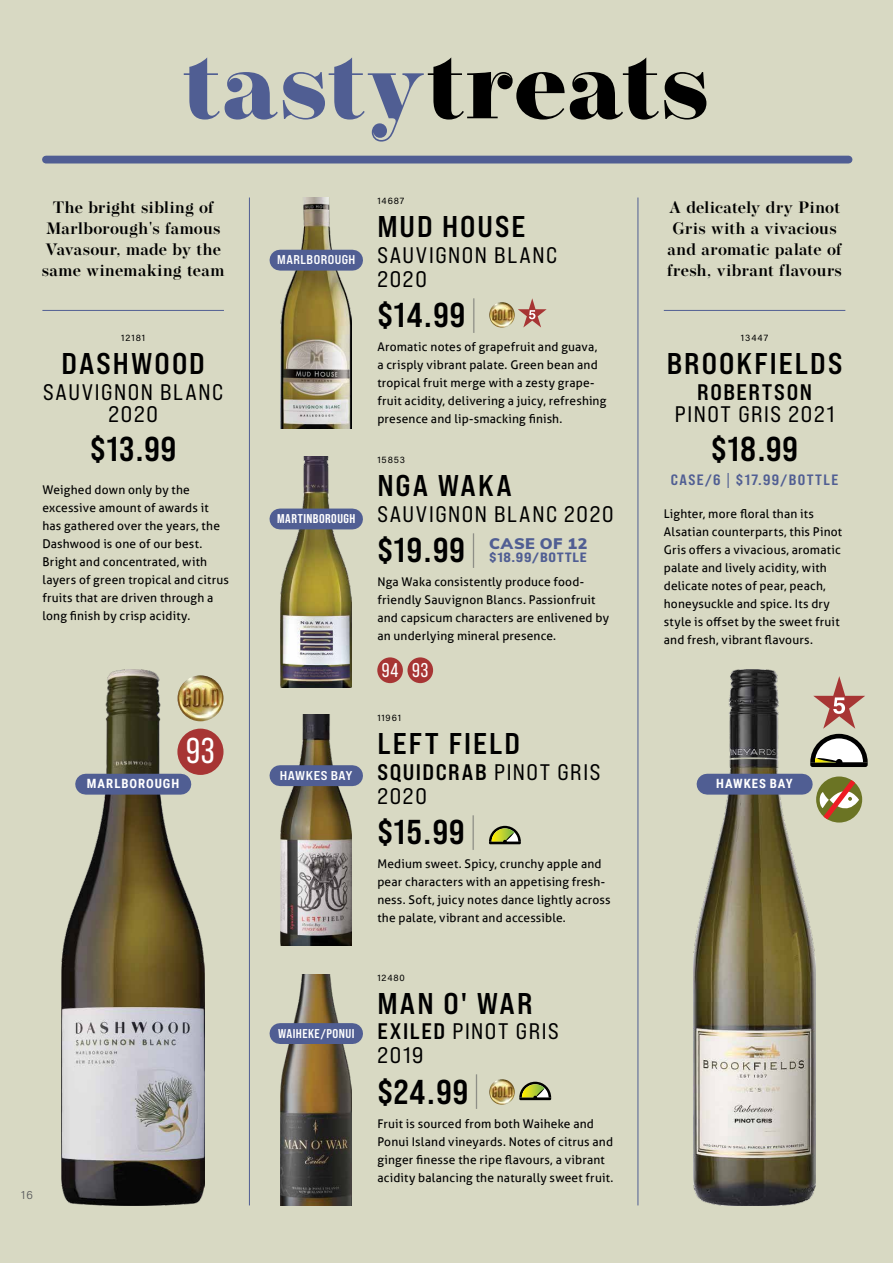
<style>
.page{position:relative;width:893px;height:1263px;background:#d8d9c3}
.page>*{position:absolute;margin:0;border:0;box-sizing:border-box;transform-origin:0 0}
.t1{font:800 97.5px "Operetta 12";letter-spacing:.005em;color:#000}
.t2{font:35.7px "Bebas Neue Pro";color:#fff}
.t3{font:34.5px "Bebas Neue Pro Sm E Bd";letter-spacing:.025em;color:#000}
.t4{font:30px "Bebas Neue Pro Exp Bd";letter-spacing:.07em;color:#000}
.t5{font:22.5px/24px "Bebas Neue Pro Exp Rg";letter-spacing:.075em;color:#000}
.t6{font:22.5px "Bebas Neue Pro Exp Bd";letter-spacing:.07em;color:#000}
.t7{font:19.8px "Bebas Neue Pro";color:#fff}
.t8{font:600 16.5px/21px "Operetta 12";letter-spacing:.02em;color:#000;text-align:center}
.t9{font:15px "Bebas Neue Pro Sm E Bd";letter-spacing:.085em;color:#505e93;scale:1.1 1}
.t10{font:900 15px "Muli";letter-spacing:.03em;color:#505e93;scale:1.07 1}
.t11{font:13.5px "Bebas Neue Pro Exp Eb";letter-spacing:.05em;color:#505e93;scale:1.1 1}
.t12{font:700 12.75px "Roboto Condensed";letter-spacing:.075em;color:#fff}
.t13{font:700 12.75px "Bebas Neue Pro";letter-spacing:.035em;color:#fff;scale:1.1 1}
.t14{font:12.75px "Bebas Neue Pro Sm E Bd";letter-spacing:.03em;color:#fff}
.t15{font:12.75px "Bebas Neue Pro Exp Bd";letter-spacing:.04em;color:#fff}
.t16{font:12.75px "Bebas Neue Pro Exp Bd";letter-spacing:.04em;color:#fff;scale:1.1 1}
.t17{font:12px/18px "Aller";letter-spacing:.015em;color:#000}
.t18{font:300 12px "Acumin Pro";color:#58595b}
.t19{font:9px "Acumin Pro";letter-spacing:.1em;color:#000}
.s1{color:#505e93}
.s2{font-family:"Bebas Neue Pro";font-weight:300;color:#58595b}
.s3{font-family:"Bebas Neue Pro Exp Rg"}
.s4{font-family:"Bebas Neue Pro Exp Bd"}
.s5{font-family:"Bebas Neue Pro"}
</style>
<div class="page">
<div style="left:46px;top:156px;width:802px;height:7px;background:#505e93"></div>
<img style="left:61px;top:669px;width:143px;height:536px">
<hr style="left:638px;top:197px;width:1px;height:1008px;background:#505e93">
<hr style="left:42px;top:310px;width:182px;height:1px;background:#505e93">
<div style="left:86px;top:774px;width:95px;height:21px;background:#505e93"></div>
<img style="left:281px;top:198px;width:71px;height:231px">
<img style="left:281px;top:456px;width:71px;height:232px">
<img style="left:281px;top:715px;width:71px;height:231px">
<img style="left:281px;top:974px;width:71px;height:231px">
<hr style="left:664px;top:310px;width:181px;height:1px;background:#505e93">
<div style="left:280px;top:508px;width:73px;height:21px;background:#505e93"></div>
<hr style="left:249px;top:197px;width:1px;height:1008px;background:#505e93">
<div style="left:280px;top:250px;width:73px;height:21px;background:#505e93"></div>
<div style="left:280px;top:1023px;width:73px;height:21px;background:#505e93"></div>
<div style="left:280px;top:765px;width:73px;height:21px;background:#505e93"></div>
<img style="left:694px;top:669px;width:121px;height:536px">
<div style="left:707px;top:774px;width:95px;height:21px;background:#505e93"></div>
<img style="left:177px;top:675px;width:46px;height:46px;border-radius:23px">
<div style="left:177px;top:729px;width:46px;height:46px;background:#a73534;border-radius:50%"></div>
<svg style="left:518px;top:298px;width:29px;height:29px"></svg>
<img style="left:489px;top:302px;width:26px;height:26px;border-radius:13px">
<div style="left:377px;top:657px;width:26px;height:26px;background:#a73534;border-radius:50%"></div>
<div style="left:407px;top:657px;width:26px;height:26px;background:#a73534;border-radius:50%"></div>
<svg style="left:489px;top:826px;width:32px;height:18px"></svg>
<img style="left:489px;top:1079px;width:26px;height:26px;border-radius:13px">
<svg style="left:519px;top:1082px;width:32px;height:18px"></svg>
<svg style="left:810px;top:676px;width:58px;height:91px"></svg>
<div style="left:836px;top:759px;width:6px;height:7px;background:#000;border-radius:50%"></div>
<div style="left:816px;top:776px;width:46px;height:46px;background:#6b7424;border-radius:50%"></div>
<svg style="left:819px;top:780px;width:40px;height:39px"></svg>
<h1 class="t1" style="left:183px;top:28px;width:528px"><span class="s1">tasty</span>treats</h1>
<h3 class="t8" style="left:42px;top:197px;width:184px">The bright sibling of<br>Marlborough's famous<br>Vavasour, made by the same winemaking team</h3>
<p class="t19" style="left:121px;top:332px;width:25px">12181</p>
<h3 class="t4" style="left:62px;top:345px;width:145px">DASHWOOD</h3>
<h3 class="t5" style="left:43px;top:380px;width:181px;line-height:22.5px;text-align:center">SAUVIGNON BLANC<br>2020</h3>
<h3 class="t3" style="left:90px;top:429px;width:88px">$13.99</h3>
<p class="t17" style="left:42px;top:480px;width:188px">Weighed down only by the excessive amount of awards it has gathered over the years, the<br>Dashwood is one of our best.<br>Bright and concentrated, with layers of green tropical and citrus fruits that are driven through a long finish by crisp acidity.</p>
<p class="t12" style="left:87px;top:775px;width:94px">MARLBOROUGH</p>
<h2 class="t2" style="left:186px;top:731px;width:30px">93</h2>
<p class="t18" style="left:21px;top:1187px;width:13px">16</p>
<p class="t15" style="left:277px;top:252px;width:80px">MARLBOROUGH</p>
<p class="t13" style="left:277px;top:511px;width:72px">MARTINBOROUGH</p>
<p class="t16" style="left:280px;top:767px;width:68px">HAWKES BAY</p>
<p class="t14" style="left:278px;top:1026px;width:78px">WAIHEKE/PONUI</p>
<p class="t19" style="left:377px;top:195px;width:29px">14687</p>
<h3 class="t4" style="left:377px;top:208px;width:150px">MUD HOUSE</h3>
<h3 class="t5" style="left:377px;top:242px;width:181px">SAUVIGNON BLANC<br>2020</h3>
<h3 class="t3" style="left:377px;top:295px;width:103px">$14.99<span class="s2">|</span></h3>
<p class="t17" style="left:377px;top:338px;width:230px">Aromatic notes of grapefruit and guava, a crisply vibrant palate. Green bean and tropical fruit merge with a zesty grape&shy;fruit acidity, delivering a juicy, refreshing presence and lip-smacking finish.</p>
<p class="t19" style="left:377px;top:454px;width:29px">15853</p>
<h3 class="t4" style="left:377px;top:467px;width:136px">NGA WAKA</h3>
<h3 class="t5" style="left:377px;top:501px;width:238px">SAUVIGNON BLANC 2020</h3>
<h3 class="t3" style="left:377px;top:530px;width:103px">$19.99<span class="s2">|</span></h3>
<p class="t17" style="left:377px;top:573px;width:233px">Nga Waka consistently produce food&shy;friendly Sauvignon Blancs. Passionfruit and capsicum characters are enlivened by an underlying mineral presence.</p>
<p class="t10" style="left:489px;top:532px;width:93px">CASE OF 12</p>
<p class="t11" style="left:489px;top:549px;width:90px">$18.99/BOTTLE</p>
<h3 class="t7" style="left:382px;top:659px;width:48px">94 93</h3>
<p class="t19" style="left:377px;top:712px;width:25px">11961</p>
<h3 class="t4" style="left:377px;top:725px;width:144px">LEFT FIELD</h3>
<h3 class="t6" style="left:377px;top:758px;width:224px">SQUIDCRAB <span class="s3">PINOT GRIS</span></h3>
<h3 class="t5" style="left:377px;top:783px;width:51px">2020</h3>
<h3 class="t3" style="left:377px;top:812px;width:103px">$15.99<span class="s2">|</span></h3>
<p class="t17" style="left:377px;top:855px;width:235px">Medium sweet. Spicy, crunchy apple and pear characters with an appetising fresh&shy;ness. Soft, juicy notes dance lightly across the palate, vibrant and accessible.</p>
<p class="t19" style="left:377px;top:971px;width:29px">12480</p>
<h3 class="t4" style="left:377px;top:985px;width:157px">MAN O' WAR</h3>
<h3 class="t5" style="left:377px;top:1019px;width:183px"><span class="s4">EXILED</span> PINOT GRIS<br>2019</h3>
<h3 class="t3" style="left:377px;top:1071px;width:106px">$24.99<span class="s2">|</span></h3>
<p class="t17" style="left:377px;top:1114px;width:238px">Fruit is sourced from both Waiheke and Ponui Island vineyards. Notes of citrus and ginger finesse the ripe flavours, a vibrant acidity balancing the naturally sweet fruit.</p>
<h3 class="t8" style="left:667px;top:197px;width:176px">A delicately dry Pinot<br>Gris with a vivacious and aromatic palate of fresh, vibrant flavours</h3>
<p class="t19" style="left:741px;top:332px;width:29px">13447</p>
<h3 class="t4" style="left:667px;top:345px;width:177px">BROOKFIELDS</h3>
<h3 class="t6" style="left:697px;top:378px;width:116px">ROBERTSON</h3>
<h3 class="t5" style="left:675px;top:402px;width:161px">PINOT GRIS 2021</h3>
<h3 class="t3" style="left:711px;top:429px;width:88px">$18.99</h3>
<p class="t9" style="left:671px;top:471px;width:154px">CASE/6 <span class="s5">|</span> $17.99/BOTTLE</p>
<p class="t17" style="left:664px;top:504px;width:180px">Lighter, more floral than its<br>Alsatian counterparts, this Pinot<br>Gris offers a vivacious, aromatic palate and lively acidity, with delicate notes of pear, peach, honeysuckle and spice. Its dry style is offset by the sweet fruit and fresh, vibrant flavours.</p>
<p class="t12" style="left:716px;top:775px;width:78px">HAWKES BAY</p>
</div>
